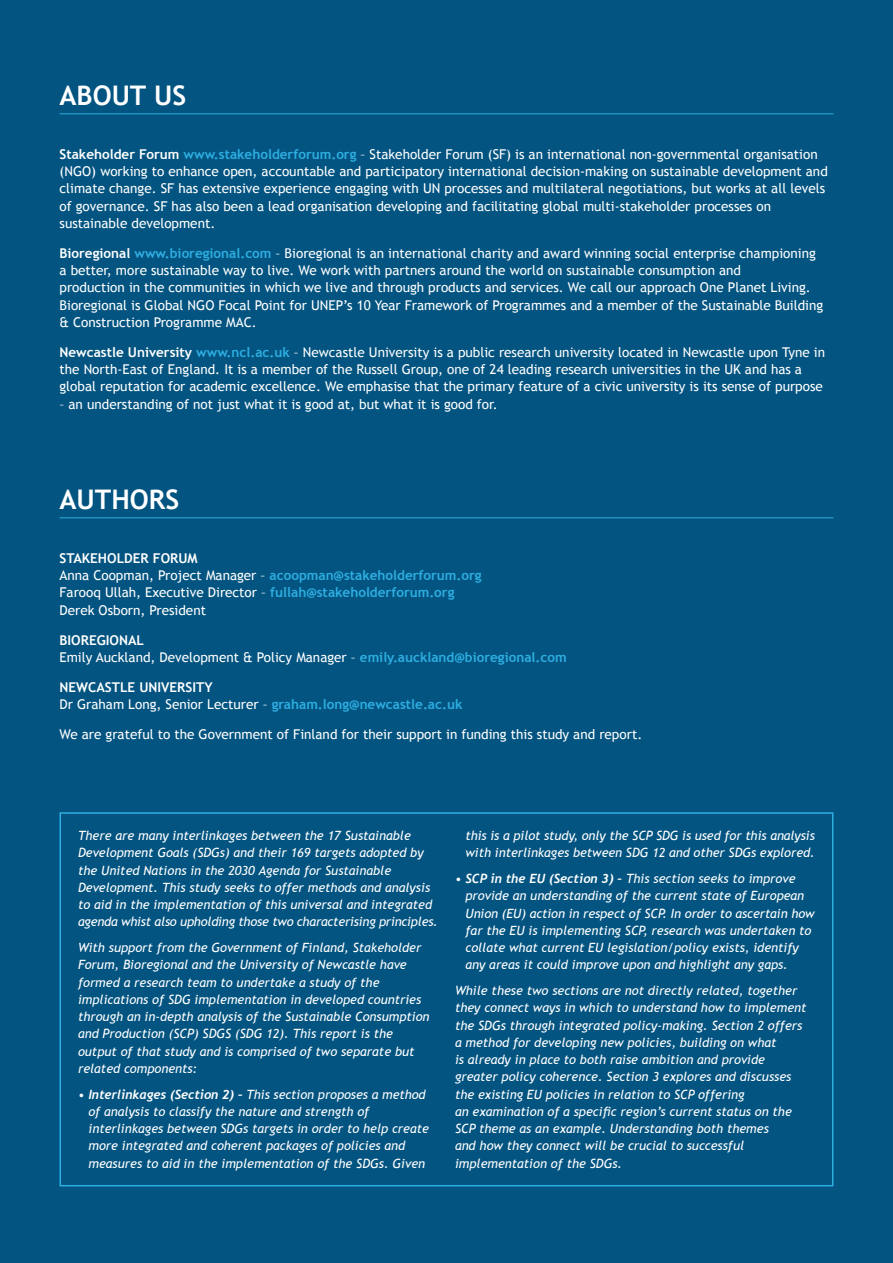
<style>
.page{position:relative;width:893px;height:1263px;background:#035481}
.page>*{position:absolute;margin:0;border:0;box-sizing:border-box;transform-origin:0 0}
.Chapter_Header{font:700 27px "Trebuchet MS";color:#fff}
.Body_Text{font:13.5px/17.2px "Trebuchet MS";color:#fff}
.Body_Text-2{font:700 13.5px "Trebuchet MS";color:#2eaee1}
.Body_Text-3{font:700 13.5px "Trebuchet MS";color:#fff}
.Body_Text-4{font:italic 12.75px/17.2px "Trebuchet MS";color:#fff}
.s1{font-weight:700}
.s2{font-weight:700;color:#2eaee1}
.s3{font-weight:400;color:#fff}
.s4{font-family:"Trebuchet";font-weight:700}
</style>
<div class="page">
<hr style="left:60px;top:113px;width:773px;height:1px;background:#2eaee1">
<hr style="left:60px;top:517px;width:773px;height:1px;background:#2eaee1">
<div style="left:60px;top:812px;width:773px;height:374px;border:2px solid #2eaee1"></div>
<p class="Chapter_Header" style="left:60px;top:78px;width:128px">ABOUT US</p>
<p class="Body_Text" style="left:60px;top:146px;width:770px"><span class="s1">Stakeholder Forum</span> <span class="s2">www.stakeholderforum.org</span> – Stakeholder Forum (SF) is an international non-governmental organisation (NGO) working to enhance open, accountable and participatory international decision-making on sustainable development and climate change. SF has extensive experience engaging with UN processes and multilateral negotiations, but works at all levels of governance. SF has also been a lead organisation developing and facilitating global multi-stakeholder processes on sustainable development.</p>
<p class="Body_Text" style="left:60px;top:245px;width:765px"><span class="s1">Bioregional</span> <span class="s2">www.bioregional.com</span> – Bioregional is an international charity and award winning social enterprise championing a better, more sustainable way to live. We work with partners around the world on sustainable consumption and<br>production in the communities in which we live and through products and services. We call our approach One Planet Living.<br>Bioregional is Global NGO Focal Point for UNEP’s 10 Year Framework of Programmes and a member of the Sustainable Building &amp; Construction Programme MAC.</p>
<p class="Body_Text" style="left:60px;top:344px;width:767px"><span class="s1">Newcastle University</span> <span class="s2">www.ncl.ac.uk</span> – Newcastle University is a public research university located in Newcastle upon Tyne in the North-East of England. It is a member of the Russell Group, one of 24 leading research universities in the UK and has a global reputation for academic excellence. We emphasise that the primary feature of a civic university is its sense of purpose</p>
<p class="Body_Text" style="left:60px;top:395px;width:440px">– an understanding of not just what it is good at, but what it is good for.</p>
<p class="Chapter_Header" style="left:60px;top:482px;width:121px">AUTHORS</p>
<p class="Body_Text-3" style="left:60px;top:549px;width:140px">STAKEHOLDER FORUM</p>
<p class="Body_Text-2" style="left:60px;top:567px;width:424px"><span class="s3">Anna Coopman, Project Manager –</span> acoopman@stakeholderforum.org</p>
<p class="Body_Text" style="left:60px;top:584px;width:396px">Farooq Ullah, Executive Director – <span class="s2">fullah@stakeholderforum.org</span></p>
<p class="Body_Text" style="left:60px;top:601px;width:148px">Derek Osborn, President</p>
<p class="Body_Text-3" style="left:60px;top:631px;width:86px">BIOREGIONAL</p>
<p class="Body_Text" style="left:60px;top:648px;width:509px">Emily Auckland, Development &amp; Policy Manager – <span class="s2">emily.auckland@bioregional.com</span></p>
<p class="Body_Text-3" style="left:60px;top:678px;width:155px">NEWCASTLE UNIVERSITY</p>
<p class="Body_Text" style="left:60px;top:696px;width:404px">Dr Graham Long, Senior Lecturer – <span class="s2">graham.long@newcastle.ac.uk</span></p>
<p class="Body_Text" style="left:60px;top:726px;width:584px">We are grateful to the Government of Finland for their support in funding this study and report.</p>
<p class="Body_Text-4" style="left:78px;top:827px;width:361px">There are many interlinkages between the 17 Sustainable Development Goals (SDGs) and their 169 targets adopted by the United Nations in the 2030 Agenda for Sustainable Development. This study seeks to offer methods and analysis to aid in the implementation of this universal and integrated agenda whist also upholding those two characterising principles.</p>
<p class="Body_Text-4" style="left:78px;top:939px;width:353px">With support from the Government of Finland, Stakeholder Forum, Bioregional and the University of Newcastle have formed a research team to undertake a study of the implications of SDG implementation in developed countries through an in-depth analysis of the Sustainable Consumption and Production (SCP) SDGS (SDG 12). This report is the output of that study and is comprised of two separate but related components:</p>
<p class="Body_Text-4" style="left:88px;top:1086px;width:342px;text-indent:-10px"><span class="s4">• Interlinkages (Section 2) –</span> This section proposes a method of analysis to classify the nature and strength of interlinkages between SDGs targets in order to help create more integrated and coherent packages of policies and measures to aid in the implementation of the SDGs. Given</p>
<p class="Body_Text-4" style="left:465px;top:827px;width:351px">this is a pilot study, only the SCP SDG is used for this analysis with interlinkages between SDG 12 and other SDGs explored.</p>
<p class="Body_Text-4" style="left:465px;top:870px;width:351px;text-indent:-11px"><span class="s4">• SCP in the EU (Section 3) –</span> This section seeks to improve provide an understanding of the current state of European Union (EU) action in respect of SCP. In order to ascertain how far the EU is implementing SCP, research was undertaken to collate what current EU legislation/policy exists, identify any areas it could improve upon and highlight any gaps.</p>
<p class="Body_Text-4" style="left:455px;top:982px;width:353px">While these two sections are not directly related, together they connect ways in which to understand how to implement the SDGs through integrated policy-making. Section 2 offers a method for developing new policies, building on what<br>is already in place to both raise ambition and provide greater policy coherence. Section 3 explores and discusses the existing EU policies in relation to SCP offering<br>an examination of a specific region’s current status on the SCP theme as an example. Understanding both themes<br>and how they connect will be crucial to successful implementation of the SDGs.</p>
</div>
